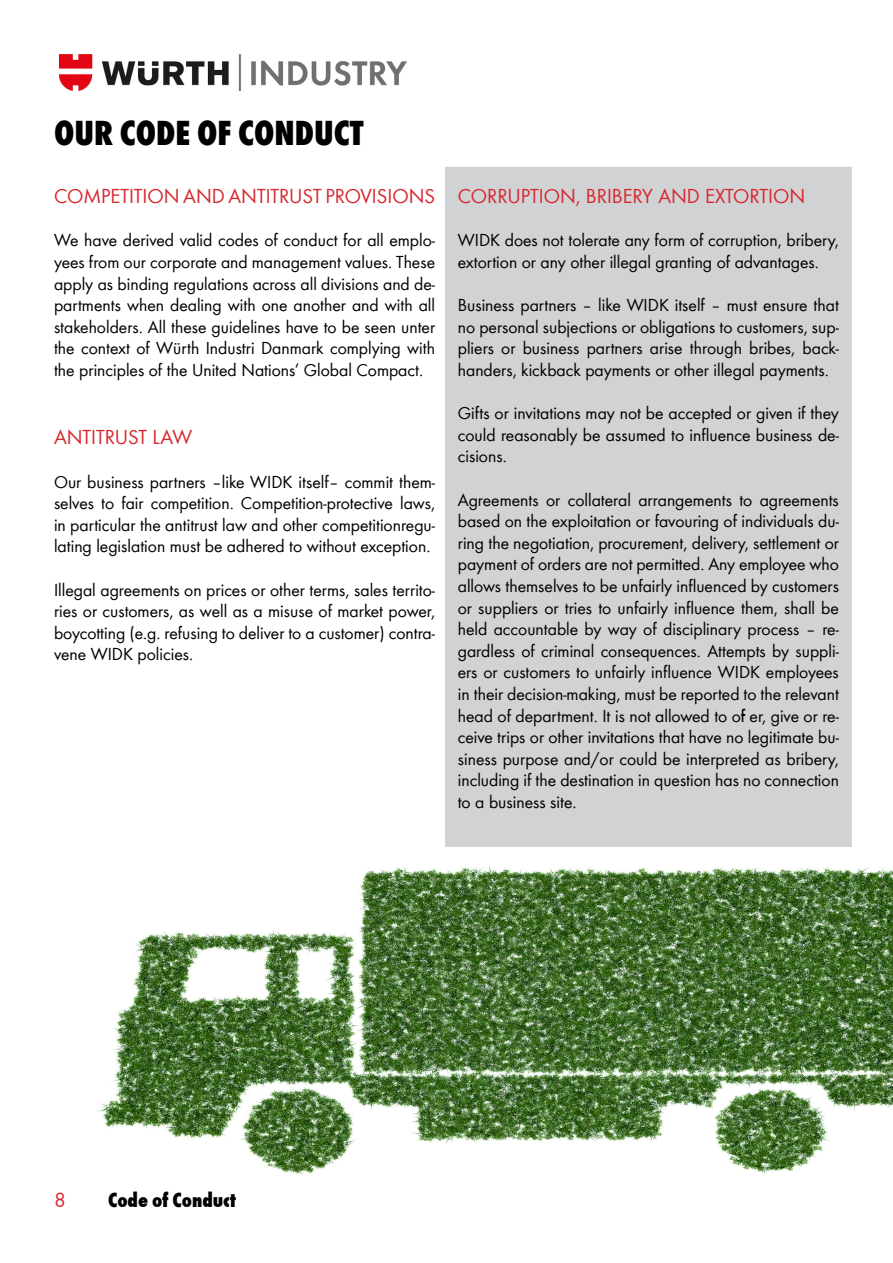
<style>
.page{position:relative;width:893px;height:1263px;background:#fff}
.page>*{position:absolute;margin:0;border:0;box-sizing:border-box;transform-origin:0 0}
.t1{font:800 condensed 36px "Wuerth";color:#000}
.t2{font:21px "Wuerth";color:#d7282f}
.t3{font:800 condensed 21px "Wuerth";color:#000}
.t4{font:18px/21.6px "Wuerth";color:#000;text-align:justify}
</style>
<div class="page">
<img style="left:96px;top:865px;width:797px;height:311px">
<img style="left:60px;top:54px;width:347px;height:37px">
<div style="left:445px;top:167px;width:407px;height:680px;background:#d1d2d4"></div>
<p class="t1" style="left:54px;top:108px;width:311px">OUR CODE OF CONDUCT</p>
<p class="t2" style="left:54px;top:182px;width:383px">COMPETITION AND ANTITRUST PROVISIONS</p>
<p class="t4" style="left:54px;top:229px;width:383px">We have derived valid codes of conduct for all emplo&shy;yees from our corporate and management values. These apply as binding regulations across all divisions and de&shy;partments when dealing with one another and with all stakeholders. All these guidelines have to be seen unter the context of Würth Industri Danmark complying with the principles of the United Nations’ Global Compact.</p>
<p class="t2" style="left:54px;top:423px;width:140px">ANTITRUST LAW</p>
<p class="t4" style="left:54px;top:470px;width:383px">Our business partners –like WIDK itself– commit them&shy;selves to fair competition. Competition-protective laws, in particular the antitrust law and other competitionregu&shy;lating legislation must be adhered to without exception.</p>
<p class="t4" style="left:54px;top:578px;width:383px">Illegal agreements on prices or other terms, sales territo&shy;ries or customers, as well as a misuse of market power, boycotting (e.g. refusing to deliver to a customer) contra&shy;vene WIDK policies.</p>
<p class="t2" style="left:458px;top:182px;width:349px">CORRUPTION, BRIBERY AND EXTORTION</p>
<p class="t4" style="left:458px;top:229px;width:383px">WIDK does not tolerate any form of corruption, bribery, extortion or any other illegal granting of advantages.</p>
<p class="t4" style="left:458px;top:294px;width:383px">Business partners – like WIDK itself – must ensure that no personal subjections or obligations to customers, sup&shy;pliers or business partners arise through bribes, back&shy;handers, kickback payments or other illegal payments.</p>
<p class="t4" style="left:458px;top:402px;width:383px">Gifts or invitations may not be accepted or given if they could reasonably be assumed to influence business de&shy;cisions.</p>
<p class="t4" style="left:458px;top:488px;width:383px">Agreements or collateral arrangements to agreements based on the exploitation or favouring of individuals du&shy;ring the negotiation, procurement, delivery, settlement or payment of orders are not permitted. Any employee who allows themselves to be unfairly influenced by customers or suppliers or tries to unfairly influence them, shall be held accountable by way of disciplinary process – re&shy;gardless of criminal consequences. Attempts by suppli&shy;ers or customers to unfairly influence WIDK employees in their decision-making, must be reported to the relevant head of department. It is not allowed to offer, give or re&shy;ceive trips or other invitations that have no legitimate bu&shy;siness purpose and/or could be interpreted as bribery, including if the destination in question has no connection to a business site.</p>
<p class="t2" style="left:54px;top:1186px;width:13px">8</p>
<p class="t3" style="left:108px;top:1185px;width:129px">Code of Conduct</p>
</div>
